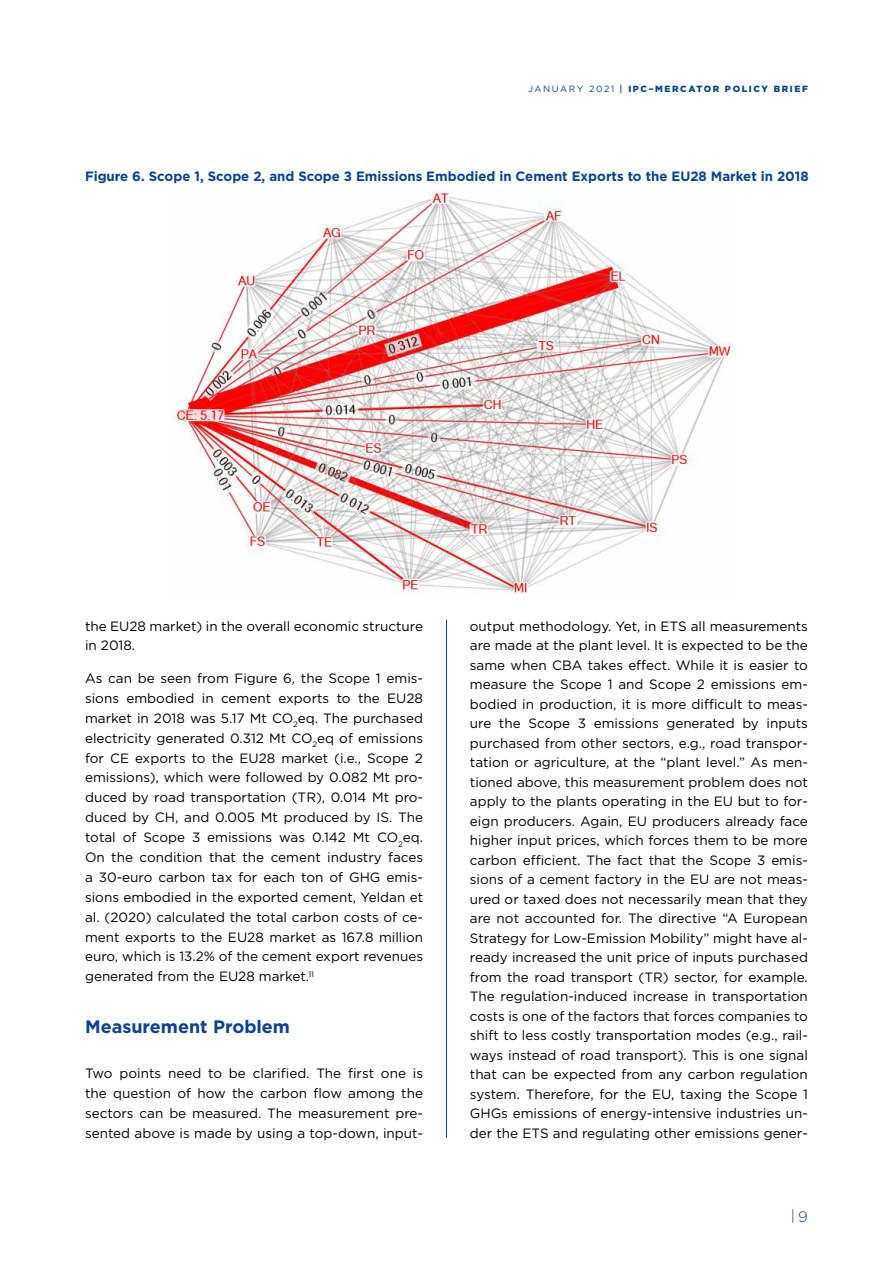
<style>
.page{position:relative;width:893px;height:1263px;background:#fff}
.page>*{position:absolute;margin:0;border:0;box-sizing:border-box;transform-origin:0 0}
.t1{font:700 18px "Gotham";color:#0b428e}
.t2{font:300 15px "Gotham";color:#0b428e}
.t3{font:13.5px/19.5px "Gotham";color:#000;text-align:justify}
.t4{font:700 13.5px "Gotham";color:#0b428e}
.t5{font:900 9px "Gotham";letter-spacing:.18em;color:#0b428e}
.s1{font-weight:400}
.s2{font-weight:500}
</style>
<div class="page">
<hr style="left:446px;top:620px;width:1px;height:518px;background:#0b428e">
<img style="left:172px;top:191px;width:562px;height:403px">
<p class="t5" style="left:528px;top:83px;width:281px"><span class="s1">JANUARY 2021</span> <span class="s2">|</span> IPC–MERCATOR POLICY BRIEF</p>
<p class="t4" style="left:85px;top:167px;width:725px">Figure 6. Scope 1, Scope 2, and Scope 3 Emissions Embodied in Cement Exports to the EU28 Market in 2018</p>
<p class="t3" style="left:85px;top:616px;width:340px">the EU28 market) in the overall economic structure in 2018.</p>
<p class="t3" style="left:85px;top:668px;width:340px">As can be seen from Figure 6, the Scope 1 emis&shy;sions embodied in cement exports to the EU28 market in 2018 was 5.17 Mt CO<sub>2</sub>eq. The purchased electricity generated 0.312 Mt CO<sub>2</sub>eq of emissions for CE exports to the EU28 market (i.e., Scope 2 emissions), which were followed by 0.082 Mt pro&shy;duced by road transportation (TR), 0.014 Mt pro&shy;duced by CH, and 0.005 Mt produced by IS. The total of Scope 3 emissions was 0.142 Mt CO<sub>2</sub>eq.<br>On the condition that the cement industry faces a 30-euro carbon tax for each ton of GHG emis&shy;sions embodied in the exported cement, Yeldan et al. (2020) calculated the total carbon costs of ce&shy;ment exports to the EU28 market as 167.8 million euro, which is 13.2% of the cement export revenues generated from the EU28 market.<sup>11</sup></p>
<h1 class="t1" style="left:85px;top:1014px;width:207px">Measurement Problem</h1>
<p class="t3" style="left:85px;top:1063px;width:340px">Two points need to be clarified. The first one is the question of how the carbon flow among the sectors can be measured. The measurement pre&shy;sented above is made by using a top-down, input-</p>
<p class="t3" style="left:470px;top:616px;width:340px">output methodology. Yet, in ETS all measurements are made at the plant level. It is expected to be the same when CBA takes effect. While it is easier to measure the Scope 1 and Scope 2 emissions em&shy;bodied in production, it is more difficult to meas&shy;ure the Scope 3 emissions generated by inputs purchased from other sectors, e.g., road transpor&shy;tation or agriculture, at the “plant level.” As men&shy;tioned above, this measurement problem does not apply to the plants operating in the EU but to for&shy;eign producers. Again, EU producers already face higher input prices, which forces them to be more carbon efficient. The fact that the Scope 3 emis&shy;sions of a cement factory in the EU are not meas&shy;ured or taxed does not necessarily mean that they are not accounted for. The directive “A European Strategy for Low-Emission Mobility” might have al&shy;ready increased the unit price of inputs purchased from the road transport (TR) sector, for example.<br>The regulation-induced increase in transportation costs is one of the factors that forces companies to shift to less costly transportation modes (e.g., rail&shy;ways instead of road transport). This is one signal that can be expected from any carbon regulation system. Therefore, for the EU, taxing the Scope 1<br>GHGs emissions of energy-intensive industries un&shy;der the ETS and regulating other emissions gener-</p>
<p class="t2" style="left:791px;top:1207px;width:19px">|9</p>
</div>
